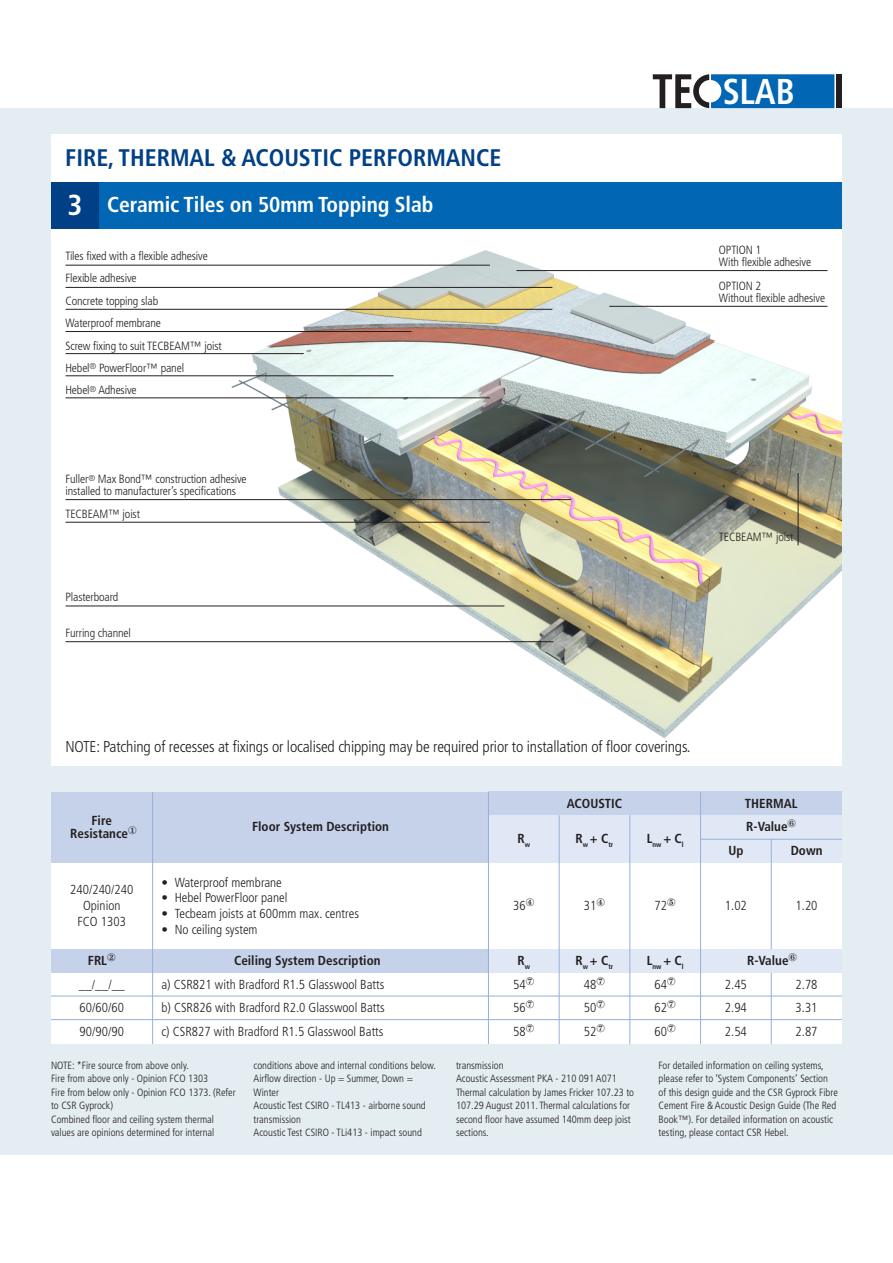
<style>
.page{position:relative;width:893px;height:1263px;background:#fff}
.page>*{position:absolute;margin:0;border:0;box-sizing:border-box;transform-origin:0 0}
.t1{font:700 condensed 36px "Frutiger";color:#fff;scale:.95 1}
.t2{font:700 condensed 28.8px "Frutiger";color:#fff}
.t3{font:700 condensed 24px "Frutiger";color:#014086}
.t4{font:700 condensed 21.6px "Frutiger";letter-spacing:-.005em;color:#fff}
.t5{font:300 condensed 15.75px "Frutiger";letter-spacing:-.01em;color:#231f20}
.t6{font:300 condensed 13.05px "Frutiger";color:#231f20}
.t7{font:700 condensed 13.05px "Frutiger";color:#231f20}
.t8{font:300 condensed 11.85px "Frutiger";letter-spacing:-.01em;color:#231f20}
.t9{font:300 condensed 10.5px/13.5px "Frutiger";color:#231f20}
</style>
<div class="page">
<div style="left:0;top:108px;width:893px;height:1046px;background:#e4edf2"></div>
<div style="left:51px;top:182px;width:791px;height:47px;background:#0166b3"></div>
<div style="left:51px;top:182px;width:48px;height:47px;background:#014086"></div>
<div style="left:51px;top:134px;width:791px;height:48px;background:#fff"></div>
<div style="left:51px;top:1020px;width:791px;height:23px;background:#fff"></div>
<div style="left:51px;top:996px;width:791px;height:24px;background:#fff"></div>
<div style="left:51px;top:973px;width:791px;height:23px;background:#fff"></div>
<div style="left:488px;top:862px;width:354px;height:87px;background:#fff"></div>
<div style="left:51px;top:862px;width:102px;height:87px;background:#fff"></div>
<div style="left:153px;top:862px;width:335px;height:87px;background:#fff"></div>
<div style="left:488px;top:949px;width:354px;height:24px;background:#e1e8f5"></div>
<div style="left:488px;top:792px;width:354px;height:23px;background:#c6d2ea"></div>
<div style="left:700px;top:815px;width:142px;height:24px;background:#e1e8f5"></div>
<div style="left:700px;top:839px;width:142px;height:23px;background:#e1e8f5"></div>
<div style="left:488px;top:815px;width:213px;height:47px;background:#e1e8f5"></div>
<div style="left:153px;top:792px;width:335px;height:70px;background:#c6d2ea"></div>
<div style="left:51px;top:792px;width:102px;height:70px;background:#c6d2ea"></div>
<div style="left:51px;top:949px;width:437px;height:24px;background:#c6d2ea"></div>
<hr style="left:152px;top:792px;width:1px;height:252px;background:#96afda">
<hr style="left:488px;top:792px;width:1px;height:252px;background:#96afda">
<hr style="left:700px;top:792px;width:1px;height:252px;background:#96afda">
<hr style="left:559px;top:815px;width:1px;height:229px;background:#96afda">
<hr style="left:629px;top:815px;width:1px;height:229px;background:#96afda">
<hr style="left:771px;top:973px;width:1px;height:71px;background:#96afda">
<hr style="left:771px;top:839px;width:1px;height:110px;background:#96afda">
<hr style="left:701px;top:839px;width:141px;height:1px;background:#96afda">
<hr style="left:51px;top:996px;width:791px;height:1px;background:#96afda">
<hr style="left:51px;top:1019px;width:791px;height:1px;background:#96afda">
<svg style="left:653px;top:74px;width:181px;height:34px"></svg>
<div style="left:836px;top:74px;width:6px;height:34px;background:#231f20"></div>
<div style="left:51px;top:229px;width:791px;height:537px;background:#fff"></div>
<img style="left:186px;top:250px;width:656px;height:489px">
<hr style="left:65px;top:331px;width:346px;height:1px;background:#231f20">
<hr style="left:65px;top:309px;width:487px;height:1px;background:#231f20">
<hr style="left:65px;top:287px;width:487px;height:1px;background:#231f20">
<hr style="left:65px;top:265px;width:425px;height:1px;background:#231f20">
<hr style="left:65px;top:353px;width:239px;height:1px;background:#231f20">
<hr style="left:65px;top:376px;width:328px;height:1px;background:#231f20">
<hr style="left:65px;top:398px;width:425px;height:1px;background:#231f20">
<hr style="left:65px;top:499px;width:506px;height:1px;background:#231f20">
<hr style="left:65px;top:522px;width:425px;height:1px;background:#231f20">
<hr style="left:798px;top:473px;width:1px;height:72px;background:#231f20">
<hr style="left:609px;top:306px;width:218px;height:1px;background:#231f20">
<hr style="left:516px;top:270px;width:311px;height:1px;background:#231f20">
<hr style="left:65px;top:606px;width:439px;height:1px;background:#231f20">
<hr style="left:65px;top:641px;width:488px;height:1px;background:#231f20">
<p class="t3" style="left:65px;top:144px;width:438px">FIRE, THERMAL &amp; ACOUSTIC PERFORMANCE</p>
<p class="t2" style="left:67px;top:188px;width:17px">3</p>
<p class="t4" style="left:107px;top:192px;width:328px">Ceramic Tiles on 50mm Topping Slab</p>
<p class="t8" style="left:65px;top:249px;width:144px">Tiles fixed with a flexible adhesive</p>
<p class="t8" style="left:65px;top:272px;width:73px">Flexible adhesive</p>
<p class="t8" style="left:65px;top:294px;width:94px">Concrete topping slab</p>
<p class="t8" style="left:65px;top:316px;width:97px">Waterproof membrane</p>
<p class="t8" style="left:65px;top:339px;width:158px">Screw fixing to suit TECBEAM™ joist</p>
<p class="t8" style="left:65px;top:361px;width:120px">Hebel<sup>®</sup> PowerFloor™ panel</p>
<p class="t8" style="left:65px;top:383px;width:73px">Hebel<sup>®</sup> Adhesive</p>
<p class="t8" style="left:65px;top:472px;width:183px">Fuller<sup>®</sup> Max Bond™ construction adhesive</p>
<p class="t8" style="left:65px;top:484px;width:172px">installed to manufacturer’s specifications</p>
<p class="t8" style="left:65px;top:507px;width:76px">TECBEAM™ joist</p>
<p class="t8" style="left:65px;top:591px;width:54px">Plasterboard</p>
<p class="t8" style="left:65px;top:626px;width:67px">Furring channel</p>
<p class="t1" style="left:723px;top:70px;width:77px">SLAB</p>
<p class="t8" style="left:719px;top:243px;width:44px">OPTION 1</p>
<p class="t8" style="left:719px;top:255px;width:94px">With flexible adhesive</p>
<p class="t8" style="left:719px;top:279px;width:44px">OPTION 2</p>
<p class="t8" style="left:719px;top:291px;width:108px">Without flexible adhesive</p>
<p class="t8" style="left:719px;top:530px;width:76px">TECBEAM™ joist</p>
<p class="t5" style="left:65px;top:737px;width:627px">NOTE: Patching of recesses at fixings or localised chipping may be required prior to installation of floor coverings.</p>
<p class="t7" style="left:92px;top:812px;width:22px">Fire</p>
<p class="t7" style="left:70px;top:826px;width:68px">Resistance①</p>
<p class="t6" style="left:70px;top:882px;width:65px">240/240/240</p>
<p class="t6" style="left:83px;top:898px;width:39px">Opinion</p>
<p class="t6" style="left:78px;top:914px;width:50px">FCO 1303</p>
<p class="t7" style="left:252px;top:819px;width:138px">Floor System Description</p>
<p class="t6" style="left:161px;top:875px;width:122px">• Waterproof membrane</p>
<p class="t6" style="left:161px;top:890px;width:127px">• Hebel PowerFloor panel</p>
<p class="t6" style="left:161px;top:906px;width:199px">• Tecbeam joists at 600mm max. centres</p>
<p class="t6" style="left:161px;top:922px;width:98px">• No ceiling system</p>
<p class="t7" style="left:88px;top:953px;width:29px">FRL②</p>
<p class="t7" style="left:234px;top:953px;width:148px">Ceiling System Description</p>
<p class="t7" style="left:567px;top:795px;width:57px">ACOUSTIC</p>
<p class="t7" style="left:745px;top:795px;width:54px">THERMAL</p>
<p class="t7" style="left:746px;top:819px;width:51px">R-Value⑥</p>
<p class="t7" style="left:728px;top:843px;width:17px">Up</p>
<p class="t7" style="left:791px;top:843px;width:33px">Down</p>
<p class="t7" style="left:517px;top:831px;width:14px">R<sub>w</sub></p>
<p class="t7" style="left:575px;top:831px;width:39px">R<sub>w</sub> + C<sub>tr</sub></p>
<p class="t7" style="left:647px;top:831px;width:39px">L<sub>nw</sub> + C<sub>l</sub></p>
<p class="t6" style="left:513px;top:898px;width:23px">36④</p>
<p class="t6" style="left:584px;top:898px;width:23px">31④</p>
<p class="t6" style="left:655px;top:898px;width:23px">72⑤</p>
<p class="t6" style="left:725px;top:898px;width:23px">1.02</p>
<p class="t6" style="left:796px;top:898px;width:23px">1.20</p>
<p class="t7" style="left:517px;top:953px;width:14px">R<sub>w</sub></p>
<p class="t7" style="left:575px;top:953px;width:39px">R<sub>w</sub> + C<sub>tr</sub></p>
<p class="t7" style="left:647px;top:953px;width:39px">L<sub>nw</sub> + C<sub>l</sub></p>
<p class="t7" style="left:747px;top:953px;width:51px">R-Value⑥</p>
<p class="t6" style="left:79px;top:977px;width:48px">__/__/__</p>
<p class="t6" style="left:161px;top:977px;width:225px">a) CSR821 with Bradford R1.5 Glasswool Batts</p>
<p class="t6" style="left:513px;top:977px;width:23px">54⑦</p>
<p class="t6" style="left:584px;top:977px;width:23px">48⑦</p>
<p class="t6" style="left:655px;top:977px;width:23px">64⑦</p>
<p class="t6" style="left:725px;top:977px;width:23px">2.45</p>
<p class="t6" style="left:796px;top:977px;width:23px">2.78</p>
<p class="t6" style="left:80px;top:1000px;width:46px">60/60/60</p>
<p class="t6" style="left:161px;top:1000px;width:225px">b) CSR826 with Bradford R2.0 Glasswool Batts</p>
<p class="t6" style="left:513px;top:1000px;width:23px">56⑦</p>
<p class="t6" style="left:584px;top:1000px;width:23px">50⑦</p>
<p class="t6" style="left:655px;top:1000px;width:23px">62⑦</p>
<p class="t6" style="left:725px;top:1000px;width:23px">2.94</p>
<p class="t6" style="left:796px;top:1000px;width:23px">3.31</p>
<p class="t6" style="left:80px;top:1024px;width:46px">90/90/90</p>
<p class="t6" style="left:161px;top:1024px;width:224px">c) CSR827 with Bradford R1.5 Glasswool Batts</p>
<p class="t6" style="left:513px;top:1024px;width:23px">58⑦</p>
<p class="t6" style="left:584px;top:1024px;width:23px">52⑦</p>
<p class="t6" style="left:655px;top:1024px;width:23px">60⑦</p>
<p class="t6" style="left:725px;top:1024px;width:23px">2.54</p>
<p class="t6" style="left:796px;top:1024px;width:23px">2.87</p>
<p class="t9" style="left:51px;top:1059px;width:139px">NOTE: *Fire source from above only.</p>
<p class="t9" style="left:51px;top:1072px;width:159px">Fire from above only - Opinion FCO 1303</p>
<p class="t9" style="left:51px;top:1086px;width:186px">Fire from below only - Opinion FCO 1373. (Refer to CSR Gyprock)</p>
<p class="t9" style="left:51px;top:1113px;width:165px">Combined floor and ceiling system thermal values are opinions determined for internal</p>
<p class="t9" style="left:254px;top:1059px;width:184px">conditions above and internal conditions below.<br>Airflow direction - Up = Summer, Down =<br>Winter</p>
<p class="t9" style="left:254px;top:1099px;width:174px">Acoustic Test CSIRO - TL413 - airborne sound transmission</p>
<p class="t9" style="left:254px;top:1126px;width:170px">Acoustic Test CSIRO - TLi413 - impact sound</p>
<p class="t9" style="left:456px;top:1059px;width:49px">transmission</p>
<p class="t9" style="left:456px;top:1072px;width:162px">Acoustic Assessment PKA - 210 091 A071</p>
<p class="t9" style="left:456px;top:1086px;width:180px">Thermal calculation by James Fricker 107.23 to 107.29 August 2011. Thermal calculations for second floor have assumed 140mm deep joist sections.</p>
<p class="t9" style="left:659px;top:1059px;width:181px">For detailed information on ceiling systems, please refer to ‘System Components’ Section of this design guide and the CSR Gyprock Fibre Cement Fire &amp; Acoustic Design Guide (The Red Book™). For detailed information on acoustic testing, please contact CSR Hebel.</p>
</div>
